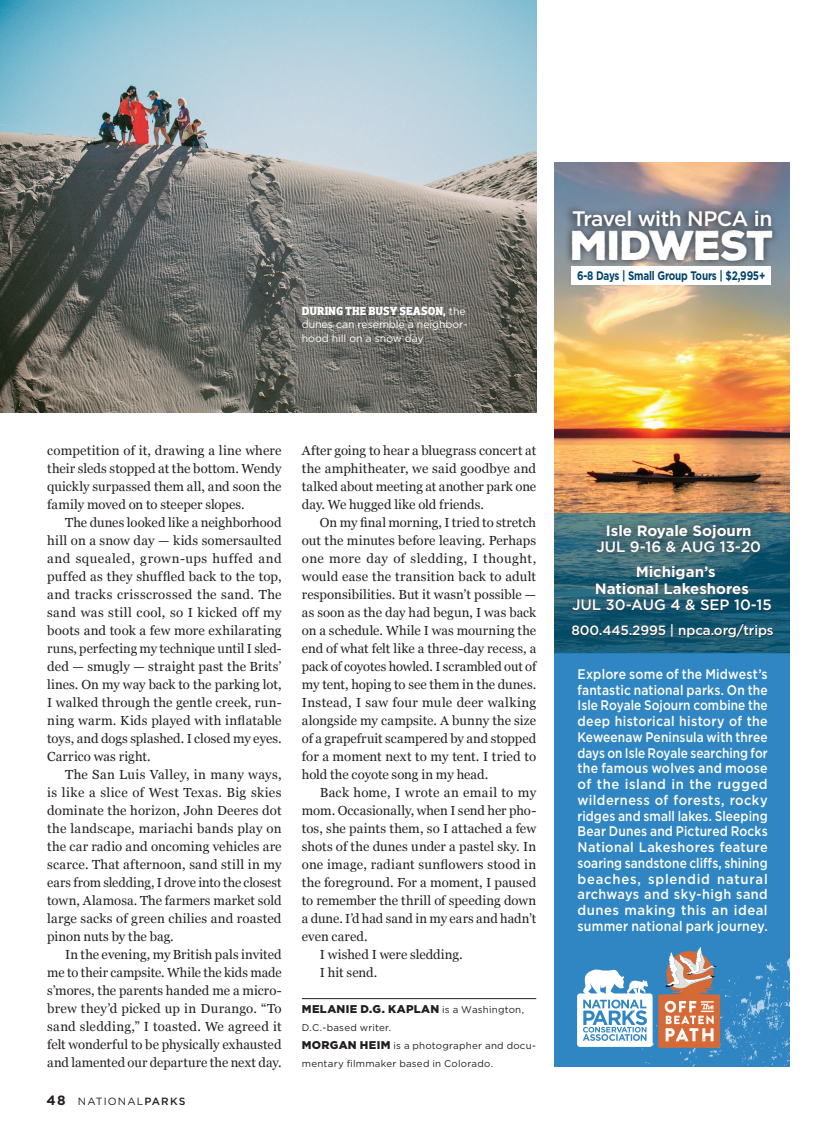
<style>
.page{position:relative;width:837px;height:1134px;background:#fff}
.page>*{position:absolute;margin:0;border:0;box-sizing:border-box;transform-origin:0 0}
.t1{font:900 40.5px "Nexa Rust Sans";letter-spacing:-.045em;color:#fff}
.t2{font:500 21px "Gotham";letter-spacing:-.025em;color:#fff}
.t3{font:700 15px/16.5px "Gotham";color:#fff;text-align:center}
.t4{font:500 13.8px/15.8px "Gotham";letter-spacing:.02em;color:#fff;text-align:justify;scale:.88 1}
.t5{font:500 13.5px "Gotham";letter-spacing:-.01em;color:#fff}
._1__body_copy{font:13.2px/18px "Georgia";color:#231f20;text-align:justify}
.t6{font:700 12.3px "Gotham";letter-spacing:-.02em;color:#00446a;scale:.8 1}
.t7{font:700 12px "Dobra Slab";letter-spacing:-.005em;color:#fff}
._5__BIO{font:900 11.25px "Gotham";letter-spacing:.035em;color:#231f20}
.t8{font:10.5px/13.5px "Gotham";letter-spacing:-.005em;color:#fff}
.t9{font:10.5px "Gotham";letter-spacing:.105em;color:#231f20}
._5__BIO-2{font:9.75px/18px "Gotham";letter-spacing:.025em;color:#231f20}
.s1{font-family:"Gotham";font-weight:400;font-size:10.5px}
.s2{font-weight:700;font-size:13.5px}
.s3{font-weight:500}
.s4{font-weight:400;font-size:9.75px}
.s5{font-weight:900;font-size:11.25px}
</style>
<div class="page">
<hr style="left:302px;top:998px;width:234px;height:1px;background:#231f20">
<img style="left:0;top:0;width:536px;height:413px">
<img style="left:554px;top:162px;width:236px;height:351px">
<div style="left:554px;top:653px;width:236px;height:413px;background:#3086c2"></div>
<div style="left:564px;top:223px;width:216px;height:45px;background:#231f20;opacity:.75"></div>
<div style="left:572px;top:266px;width:199px;height:19px;background:#fff"></div>
<svg style="left:554px;top:513px;width:236px;height:140px;background:#236075"></svg>
<svg style="left:562px;top:204px;width:214px;height:31px;background:#677381"></svg>
<svg style="left:572px;top:624px;width:201px;height:13px;background:#194759"></svg>
<svg style="left:577px;top:947px;width:213px;height:119px"></svg>
<svg style="left:572px;top:566px;width:199px;height:45px;background:#1f4f60"></svg>
<div style="left:590px;top:517px;width:178px;height:43px;background:#231f20;opacity:.75"></div>
<p class="t7" style="left:302px;top:303px;width:165px">DURING THE BUSY SEASON, <span class="s1">the</span></p>
<p class="t8" style="left:302px;top:317px;width:167px">dunes can resemble a neighbor&shy;hood hill on a snow day</p>
<p class="t2" style="left:572px;top:205px;width:202px">Travel with NPCA in</p>
<p class="t1" style="left:570px;top:218px;width:206px">MIDWEST</p>
<p class="t6" style="left:577px;top:268px;width:237px">6-8 Days | Small Group Tours | $2,995+</p>
<p class="_1__body_copy" style="left:47px;top:441px;width:236px">competition of it, drawing a line where their sleds stopped at the bottom. Wendy quickly surpassed them all, and soon the family moved on to steeper slopes.</p>
<p class="_1__body_copy" style="left:47px;top:513px;width:236px;text-indent:18px">The dunes looked like a neighborhood hill on a snow day — kids somersaulted and squealed, grown-ups huffed and puffed as they shuffled back to the top, and tracks crisscrossed the sand. The sand was still cool, so I kicked off my boots and took a few more exhilarating runs, perfecting my technique until I sled&shy;ded — smugly — straight past the Brits’ lines. On my way back to the parking lot, I walked through the gentle creek, run&shy;ning warm. Kids played with inflatable toys, and dogs splashed. I closed my eyes.<br>Carrico was right.</p>
<p class="_1__body_copy" style="left:47px;top:765px;width:236px;text-indent:18px">The San Luis Valley, in many ways, is like a slice of West Texas. Big skies dominate the horizon, John Deeres dot the landscape, mariachi bands play on the car radio and oncoming vehicles are scarce. That afternoon, sand still in my ears from sledding, I drove into the closest town, Alamosa. The farmers market sold large sacks of green chilies and roasted pinon nuts by the bag.</p>
<p class="_1__body_copy" style="left:47px;top:945px;width:236px;text-indent:18px">In the evening, my British pals invited me to their campsite. While the kids made s’mores, the parents handed me a micro&shy;brew they’d picked up in Durango. “To sand sledding,” I toasted. We agreed it felt wonderful to be physically exhausted and lamented our departure the next day.</p>
<p class="t9" style="left:46px;top:1095px;width:141px"><span class="s2">48</span> NATIONAL<span class="s3">PARKS</span></p>
<p class="_1__body_copy" style="left:302px;top:441px;width:236px">After going to hear a bluegrass concert at the amphitheater, we said goodbye and talked about meeting at another park one day. We hugged like old friends.</p>
<p class="_1__body_copy" style="left:302px;top:513px;width:236px;text-indent:18px">On my final morning, I tried to stretch out the minutes before leaving. Perhaps one more day of sledding, I thought, would ease the transition back to adult responsibilities. But it wasn’t possible — as soon as the day had begun, I was back on a schedule. While I was mourning the end of what felt like a three-day recess, a pack of coyotes howled. I scrambled out of my tent, hoping to see them in the dunes.<br>Instead, I saw four mule deer walking alongside my campsite. A bunny the size of a grapefruit scampered by and stopped for a moment next to my tent. I tried to hold the coyote song in my head.</p>
<p class="_1__body_copy" style="left:302px;top:783px;width:236px;text-indent:18px">Back home, I wrote an email to my mom. Occasionally, when I send her pho&shy;tos, she paints them, so I attached a few shots of the dunes under a pastel sky. In one image, radiant sunflowers stood in the foreground. For a moment, I paused to remember the thrill of speeding down a dune. I’d had sand in my ears and hadn’t even cared.</p>
<p class="_1__body_copy" style="left:320px;top:945px;width:144px">I wished I were sledding.</p>
<p class="_1__body_copy" style="left:320px;top:963px;width:59px">I hit send.</p>
<p class="_5__BIO" style="left:302px;top:1001px;width:224px">MELANIE D.G. KAPLAN <span class="s4">is a Washington,</span></p>
<p class="_5__BIO-2" style="left:302px;top:1018px;width:236px">D.C.-based writer.<br><span class="s5">MORGAN HEIM</span> is a photographer and docu&shy;mentary filmmaker based in Colorado.</p>
<p class="t3" style="left:596px;top:522px;width:166px">Isle Royale Sojourn<br><span class="s3">JUL 9-16 &amp; AUG 13-20</span></p>
<p class="t3" style="left:572px;top:564px;width:201px">Michigan’s<br>National Lakeshores<br><span class="s3">JUL 30-AUG 4 &amp; SEP 10-15</span></p>
<p class="t5" style="left:571px;top:622px;width:204px">800.445.2995 | npca.org/trips</p>
<p class="t4" style="left:577px;top:666px;width:218px">Explore some of the Midwest’s fantastic national parks. On the Isle Royale Sojourn combine the deep historical history of the Keweenaw Peninsula with three days on Isle Royale searching for the famous wolves and moose of the island in the rugged wilderness of forests, rocky ridges and small lakes. Sleeping Bear Dunes and Pictured Rocks National Lakeshores feature soaring sandstone cliffs, shining beaches, splendid natural archways and sky-high sand dunes making this an ideal summer national park journey.</p>
</div>
